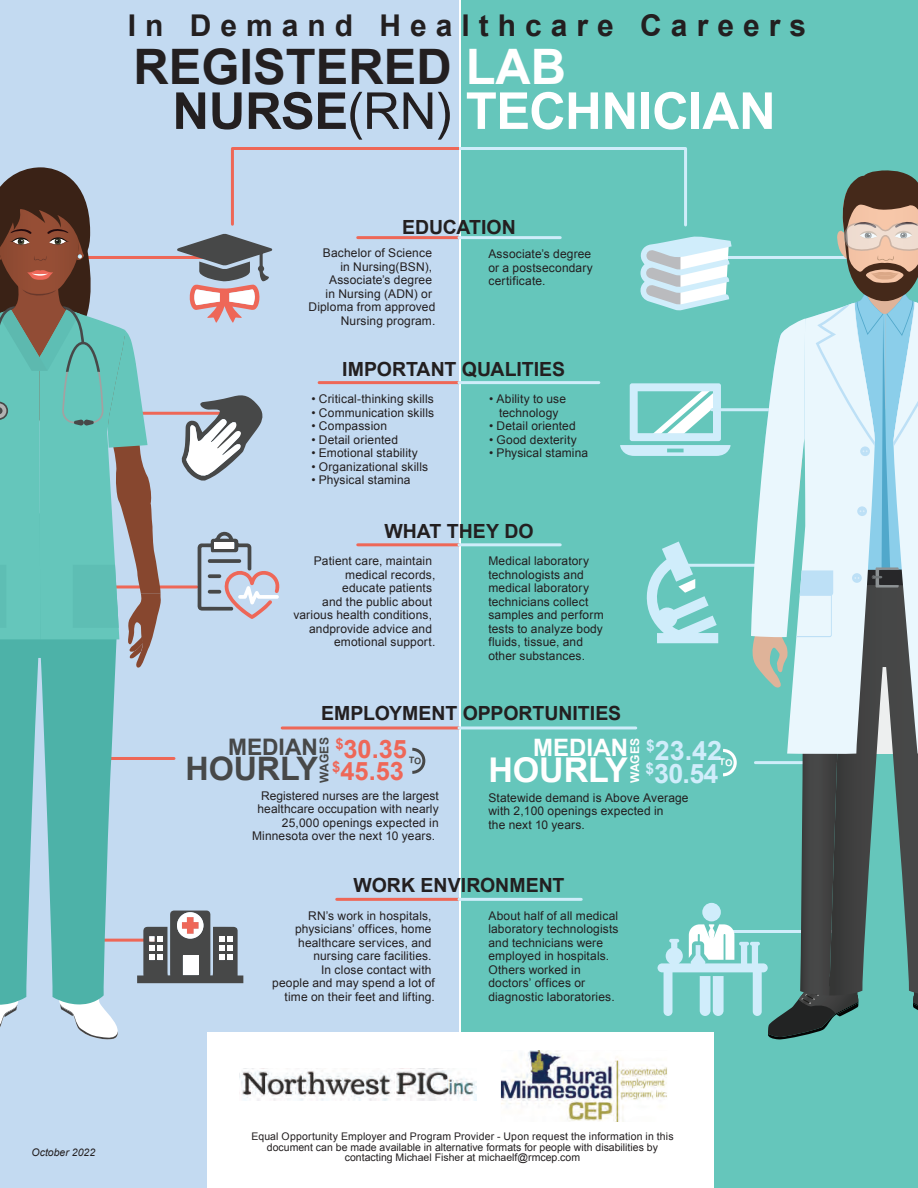
<style>
.page{position:relative;width:918px;height:1188px;background:#fff}
.page>*{position:absolute;margin:0;border:0;box-sizing:border-box;transform-origin:0 0}
.t1{font:700 51px "Arial";letter-spacing:-.01em;color:#fff}
.t2{font:700 48.9px "Arial";color:#231f20}
.t3{font:700 34.05px "Arial";letter-spacing:-.005em;color:#fff}
.t4{font:700 32.4px "Arial";letter-spacing:-.005em;color:#474848}
.t5{font:700 30px "Arial";letter-spacing:.3em;color:#231f20}
.t6{font:700 26.85px/23.7px "Arial";letter-spacing:-.01em;color:#d0edfb}
.t7{font:700 25.5px/22.5px "Arial";color:#ee6758}
.t8{font:700 24px "Arial";color:#fff}
.t9{font:700 22.8px "Arial";color:#474848}
.t10{font:700 19.5px "Arial";color:#231f20}
.t11{font:12px/13.5px "Arial";letter-spacing:.01em;color:#231f20}
.t12{font:700 12px "Arial";letter-spacing:-.005em;color:#fff}
.t13{font:700 12px "Arial";letter-spacing:-.005em;color:#474848}
.t14{font:10.5px/10.5px "Arial";color:#231f20;text-align:center}
.t15{font:italic 10.5px "Arial";color:#231f20}
.s1{color:#fff}
.s2{color:#231f20}
.s3{font-weight:400;color:#231f20}
.s4{font-style:inherit}
</style>
<div class="page">
<div style="left:0;top:0;width:459px;height:1188px;background:#c3daf1"></div>
<div style="left:461px;top:0;width:457px;height:1188px;background:#65c6bb"></div>
<div style="left:207px;top:1032px;width:507px;height:156px;background:#fff"></div>
<img style="left:239px;top:1069px;width:238px;height:32px">
<img style="left:500px;top:1050px;width:167px;height:72px">
<hr style="left:232px;top:147px;width:227px;height:3px;background:#ee6757">
<hr style="left:231px;top:148px;width:3px;height:76px;background:#ee6757">
<hr style="left:459px;top:147px;width:227px;height:3px;background:#cfedfa">
<hr style="left:684px;top:148px;width:3px;height:77px;background:#cfedfa">
<hr style="left:69px;top:256px;width:142px;height:3px;background:#ee6757">
<hr style="left:0;top:412px;width:240px;height:3px;background:#ee6757">
<hr style="left:11px;top:585px;width:186px;height:3px;background:#ee6757">
<hr style="left:58px;top:757px;width:116px;height:3px;background:#ee6757">
<hr style="left:337px;top:898px;width:122px;height:3px;background:#ee6757">
<hr style="left:459px;top:898px;width:122px;height:3px;background:#cfedfa">
<hr style="left:282px;top:726px;width:177px;height:3px;background:#ee6757">
<hr style="left:459px;top:726px;width:177px;height:3px;background:#cfedfa">
<hr style="left:358px;top:543px;width:101px;height:3px;background:#ee6757">
<hr style="left:459px;top:543px;width:101px;height:3px;background:#cfedfa">
<hr style="left:358px;top:236px;width:101px;height:3px;background:#ee6757">
<hr style="left:459px;top:236px;width:101px;height:3px;background:#cfedfa">
<hr style="left:319px;top:381px;width:140px;height:3px;background:#ee6757">
<hr style="left:459px;top:381px;width:140px;height:3px;background:#cfedfa">
<hr style="left:85px;top:939px;width:70px;height:3px;background:#ee6757">
<svg style="left:198px;top:532px;width:82px;height:87px"></svg>
<div style="left:215px;top:543px;width:19px;height:6px;background:#fff"></div>
<svg style="left:137px;top:911px;width:106px;height:72px"></svg>
<svg style="left:177px;top:234px;width:95px;height:89px"></svg>
<svg style="left:182px;top:395px;width:81px;height:86px"></svg>
<svg style="left:60px;top:1005px;width:58px;height:35px"></svg>
<svg style="left:0;top:1005px;width:18px;height:22px"></svg>
<svg style="left:0;top:668px;width:117px;height:337px;fill:#4db2a8"></svg>
<svg style="left:0;top:167px;width:161px;height:501px"></svg>
<svg style="left:620px;top:170px;width:298px;height:870px"></svg>
<svg style="left:412px;top:747px;width:14px;height:27px"></svg>
<h3 class="t5" style="left:128px;top:8px;width:680px">In Demand Healthcare Careers</h3>
<h2 class="t2" style="left:134px;top:39px;width:434px">REGISTERED <span class="s1">LAB</span></h2>
<h1 class="t1" style="left:172px;top:82px;width:605px"><span class="s2">NURSE</span><span class="s3">(RN)</span> TECHNICIAN</h1>
<h3 class="t10" style="left:402px;top:216px;width:115px">EDUCATION</h3>
<p class="t11" style="left:309px;top:247px;width:128px;text-align:right">Bachelor of Science<br>in Nursing(BSN),<br>Associate’s degree<br>in Nursing (ADN) or<br>Diploma from approved<br>Nursing program.</p>
<p class="t11" style="left:488px;top:247px;width:106px">Associate’s degree or a postsecondary certificate.</p>
<h3 class="t10" style="left:342px;top:359px;width:224px">IMPORTANT QUALITIES</h3>
<p class="t11" style="left:311px;top:392px;width:124px">• Critical-thinking skills</p>
<p class="t11" style="left:311px;top:406px;width:124px">• Communication skills</p>
<p class="t11" style="left:311px;top:419px;width:77px">• Compassion</p>
<p class="t11" style="left:311px;top:433px;width:88px">• Detail oriented</p>
<p class="t11" style="left:311px;top:446px;width:108px">• Emotional stability</p>
<p class="t11" style="left:311px;top:460px;width:118px">• Organizational skills</p>
<p class="t11" style="left:311px;top:473px;width:101px">• Physical stamina</p>
<p class="t11" style="left:489px;top:392px;width:79px;text-align:center">• Ability to use technology</p>
<p class="t11" style="left:489px;top:419px;width:88px">• Detail oriented</p>
<p class="t11" style="left:489px;top:433px;width:89px">• Good dexterity</p>
<p class="t11" style="left:489px;top:446px;width:101px">• Physical stamina</p>
<h3 class="t10" style="left:384px;top:521px;width:151px">WHAT THEY DO</h3>
<p class="t11" style="left:294px;top:554px;width:143px;text-align:right">Patient care, maintain medical records,<br>educate patients<br>and the public about various health conditions, andprovide advice and emotional support.</p>
<p class="t11" style="left:488px;top:554px;width:117px">Medical laboratory technologists and medical laboratory technicians collect samples and perform tests to analyze body fluids, tissue, and other substances.</p>
<h3 class="t10" style="left:321px;top:703px;width:301px">EMPLOYMENT OPPORTUNITIES</h3>
<h3 class="t7" style="left:332px;top:738px;width:76px"><sup>$</sup>30.35 <sup>$</sup>45.53</h3>
<p class="t13" style="left:318px;top:783px;width:47px;rotate:-90deg">WAGES</p>
<h3 class="t9" style="left:228px;top:734px;width:92px">MEDIAN</h3>
<h3 class="t4" style="left:186px;top:750px;width:134px">HOURLY</h3>
<p class="t11" style="left:252px;top:789px;width:188px;text-align:right">Registered nurses are the largest healthcare occupation with <span class="s4">nearly<br></span>2<span class="s4">5</span>,000 openings expected in<br>Minnesota over the next 10 years.</p>
<h3 class="t6" style="left:645px;top:739px;width:78px"><sup>$</sup>23.42 <sup>$</sup>30.54</h3>
<p class="t12" style="left:628px;top:783px;width:47px;rotate:-90deg">WAGES</p>
<h3 class="t8" style="left:533px;top:734px;width:96px">MEDIAN</h3>
<h3 class="t3" style="left:488px;top:751px;width:141px">HOURLY</h3>
<p class="t11" style="left:488px;top:791px;width:202px">Statewide <span class="s4">d</span>emand is Above Average with <span class="s4">2,1</span>00 opening<span class="s4">s</span> expected in<br>the next 10 years.</p>
<h3 class="t10" style="left:354px;top:875px;width:212px">WORK ENVIRONMENT</h3>
<p class="t11" style="left:272px;top:909px;width:164px;text-align:right">RN’s work in hospitals, physicians’ offices, home healthcare services, and nursing care facilities.<br>In close contact with<br>people and may spend a lot of time on their feet and lifting.</p>
<p class="t11" style="left:488px;top:909px;width:132px">About half of all medical laboratory technologists and technicians were employed in hospitals.<br>Others worked in doctors’ offices or diagnostic laboratories.</p>
<p class="t15" style="left:32px;top:1145px;width:65px">October 2022</p>
<p class="t14" style="left:251px;top:1131px;width:424px">Equal Opportunity Employer and Program Provider - Upon request the information in this document can be made available in alternative formats for people with disabilities by contacting <span class="s4">Michael Fisher</span> at <span class="s4">michaelf</span>@rmcep.com</p>
</div>
